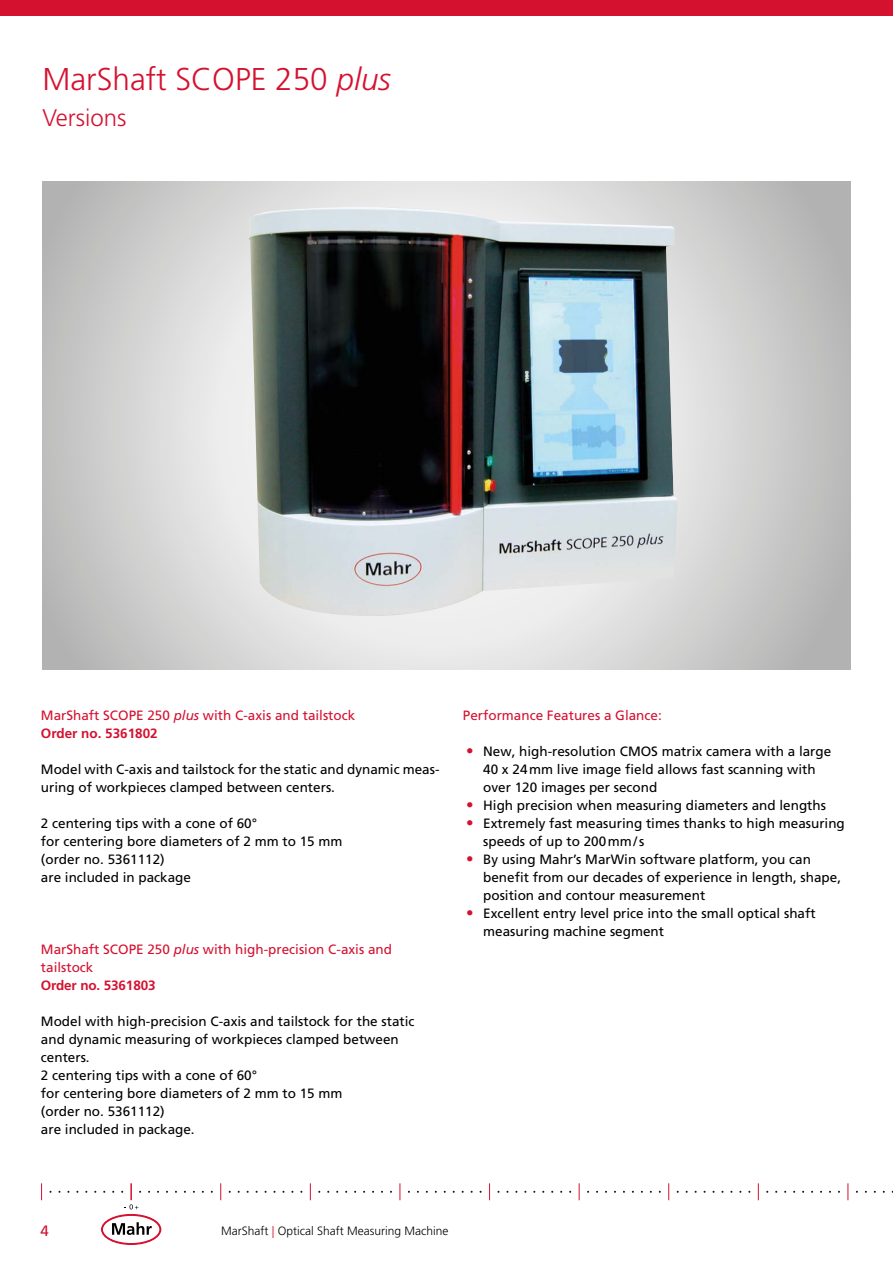
<style>
.page{position:relative;width:893px;height:1263px;background:#fff}
.page>*{position:absolute;margin:0;border:0;box-sizing:border-box;transform-origin:0 0}
.t1{font:300 31.5px "Frutiger LT Pro";color:#d51130}
.t2{font:300 24px "Frutiger LT Pro";color:#d51130}
.t3{font:15px "Frutiger LT Pro";color:#d51130}
.t4{font:13.5px/18px "Frutiger LT Pro";color:#000}
.t5{font:13.5px/18px "Frutiger LT Pro";color:#d51130}
.t6{font:700 13.5px "Frutiger LT Pro";letter-spacing:-.01em;color:#d51130}
.t7{font:300 12px "Frutiger LT Pro";color:#000}
.s1{font-style:italic}
.s2{font-weight:700}
.s3{font-weight:300;font-size:15px;color:#d51130}
.s4{color:#d51130}
</style>
<div class="page">
<svg style="left:43px;top:181px;width:807px;height:489px;background:#d0d0cf"></svg>
<img style="left:249px;top:207px;width:429px;height:417px">
<div style="left:0;top:0;width:893px;height:16px;background:#d51130"></div>
<svg style="left:41px;top:1183px;width:1px;height:17px"></svg>
<svg style="left:94px;top:1183px;width:74px;height:61px"></svg>
<svg style="left:220px;top:1183px;width:1px;height:17px"></svg>
<svg style="left:310px;top:1183px;width:1px;height:17px"></svg>
<svg style="left:400px;top:1183px;width:1px;height:17px"></svg>
<svg style="left:489px;top:1183px;width:1px;height:17px"></svg>
<svg style="left:579px;top:1183px;width:1px;height:17px"></svg>
<svg style="left:668px;top:1183px;width:1px;height:17px"></svg>
<svg style="left:758px;top:1183px;width:1px;height:17px"></svg>
<svg style="left:847px;top:1183px;width:1px;height:17px"></svg>
<h1 class="t1" style="left:43px;top:61px;width:350px">MarShaft SCOPE 250 <span class="s1">plus</span></h1>
<h2 class="t2" style="left:43px;top:104px;width:86px">Versions</h2>
<p class="t5" style="left:41px;top:706px;width:316px">MarShaft SCOPE 250 <span class="s1">plus</span> with C-axis and tailstock<br><span class="s2">Order no. 5361802</span></p>
<p class="t4" style="left:41px;top:760px;width:399px">Model with C-axis and tailstock for the static and dynamic meas&shy;uring of workpieces clamped between centers.</p>
<p class="t4" style="left:41px;top:814px;width:303px">2 centering tips with a cone of 60°<br>for centering bore diameters of 2 mm to 15 mm (order no. 5361112)<br>are included in package</p>
<p class="t5" style="left:41px;top:940px;width:353px">MarShaft SCOPE 250 <span class="s1">plus</span> with high-precision C-axis and tailstock</p>
<p class="t6" style="left:41px;top:977px;width:116px">Order no. 5361803</p>
<p class="t4" style="left:41px;top:1012px;width:375px">Model with high-precision C-axis and tailstock for the static and dynamic measuring of workpieces clamped between centers.<br>2 centering tips with a cone of 60°<br>for centering bore diameters of 2 mm to 15 mm<br>(order no. 5361112)<br>are included in package.</p>
<p class="t5" style="left:463px;top:706px;width:200px">Performance Features a Glance:</p>
<p class="t4" style="left:483px;top:742px;width:350px;text-indent:-17px"><span class="s3">•</span> New, high-resolution CMOS matrix camera with a large<br>40 x 24mm live image field allows fast scanning with over 120 images per second</p>
<p class="t4" style="left:466px;top:796px;width:361px"><span class="s3">•</span> High precision when measuring diameters and lengths</p>
<p class="t4" style="left:483px;top:814px;width:363px;text-indent:-17px"><span class="s3">•</span> Extremely fast measuring times thanks to high measuring speeds of up to 200mm/s</p>
<p class="t4" style="left:483px;top:850px;width:359px;text-indent:-17px"><span class="s3">•</span> By using Mahr’s MarWin software platform, you can benefit from our decades of experience in length, shape, position and contour measurement</p>
<p class="t4" style="left:483px;top:904px;width:334px;text-indent:-17px"><span class="s3">•</span> Excellent entry level price into the small optical shaft measuring machine segment</p>
<p class="t3" style="left:40px;top:1222px;width:10px">4</p>
<p class="t7" style="left:221px;top:1224px;width:229px">MarShaft <span class="s4">|</span> Optical Shaft Measuring Machine</p>
</div>
